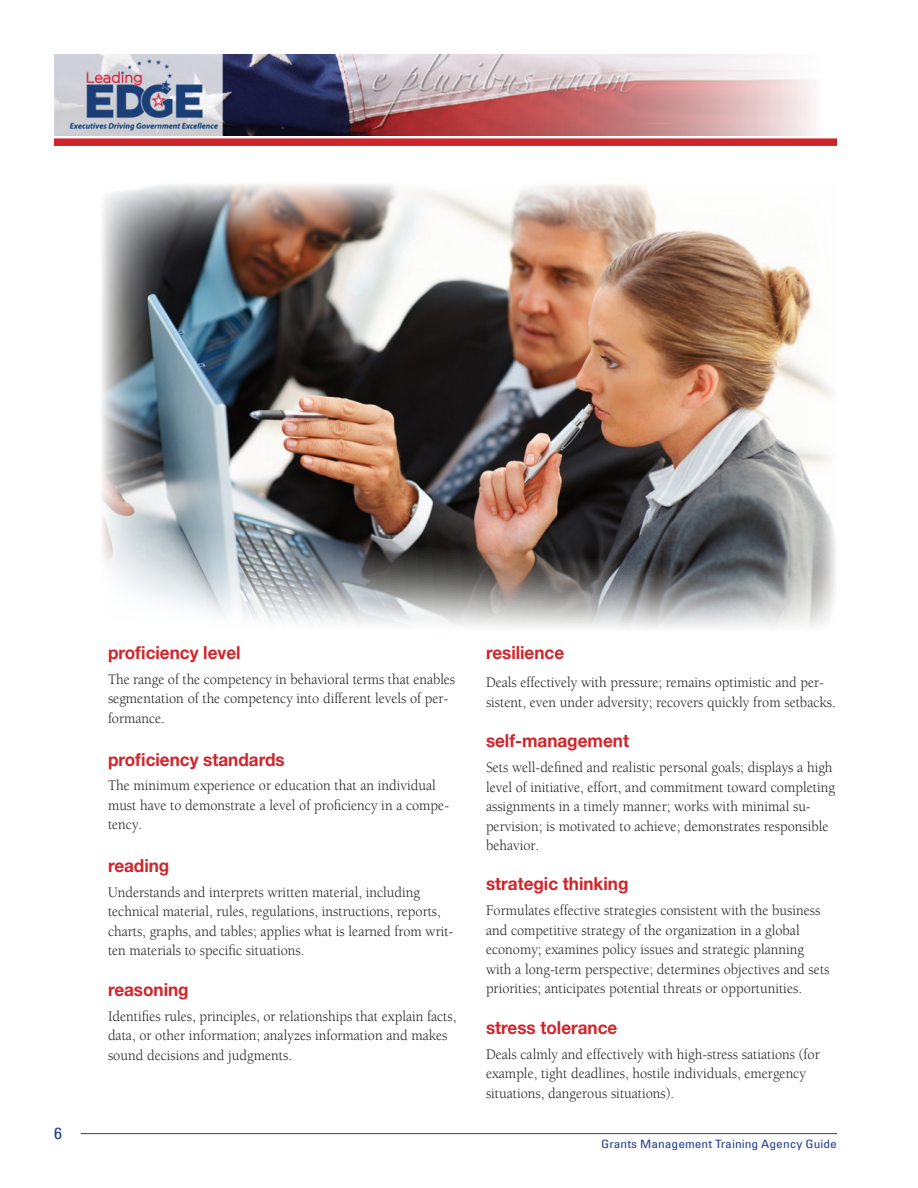
<style>
.page{position:relative;width:918px;height:1188px;background:#fff}
.page>*{position:absolute;margin:0;border:0;box-sizing:border-box;transform-origin:0 0}
.t1{font:700 18px "Helvetica Neue";color:#d1232a;scale:.95 1}
.t2{font:condensed 16.2px "Univers";color:#253f8e;scale:1.11 1}
.t3{font:15px/19.5px "Berkeley";color:#231f20;scale:.95 1}
.t4{font:condensed 11.55px "Univers";color:#253f8e;scale:1.18 1}
</style>
<div class="page">
<img style="left:54px;top:54px;width:762px;height:82px">
<hr style="left:81px;top:1133px;width:756px;height:1px;background:#253f8e">
<div style="left:54px;top:138px;width:783px;height:8px;background:#d1232a"></div>
<img style="left:101px;top:184px;width:735px;height:444px">
<p class="t2" style="left:54px;top:1123px;width:9px">6</p>
<h4 class="t1" style="left:108px;top:642px;width:141px">proficiency level</h4>
<p class="t3" style="left:108px;top:670px;width:367px">The range of the competency in behavioral terms that enables segmentation of the competency into different levels of per&shy;formance.</p>
<h4 class="t1" style="left:108px;top:748px;width:188px">proficiency standards</h4>
<p class="t3" style="left:108px;top:776px;width:361px">The minimum experience or education that an individual must have to demonstrate a level of proficiency in a compe&shy;tency.</p>
<h4 class="t1" style="left:108px;top:855px;width:66px">reading</h4>
<p class="t3" style="left:108px;top:883px;width:365px">Understands and interprets written material, including technical material, rules, regulations, instructions, reports, charts, graphs, and tables; applies what is learned from writ&shy;ten materials to specific situations.</p>
<h4 class="t1" style="left:108px;top:978px;width:86px">reasoning</h4>
<p class="t3" style="left:108px;top:1007px;width:368px">Identifies rules, principles, or relationships that explain facts, data, or other information; analyzes information and makes sound decisions and judgments.</p>
<h4 class="t1" style="left:486px;top:642px;width:84px">resilience</h4>
<p class="t3" style="left:486px;top:673px;width:370px">Deals effectively with pressure; remains optimistic and per&shy;sistent, even under adversity; recovers quickly from setbacks.</p>
<h4 class="t1" style="left:486px;top:730px;width:152px">self-management</h4>
<p class="t3" style="left:486px;top:758px;width:369px">Sets well-defined and realistic personal goals; displays a high level of initiative, effort, and commitment toward completing assignments in a timely manner; works with minimal su&shy;pervision; is motivated to achieve; demonstrates responsible behavior.</p>
<h4 class="t1" style="left:486px;top:873px;width:151px">strategic thinking</h4>
<p class="t3" style="left:486px;top:901px;width:363px">Formulates effective strategies consistent with the business and competitive strategy of the organization in a global economy; examines policy issues and strategic planning with a long-term perspective; determines objectives and sets priorities; anticipates potential threats or opportunities.</p>
<h4 class="t1" style="left:486px;top:1016px;width:140px">stress tolerance</h4>
<p class="t3" style="left:486px;top:1045px;width:353px">Deals calmly and effectively with high-stress satiations (for example, tight deadlines, hostile individuals, emergency situations, dangerous situations).</p>
<p class="t4" style="left:601px;top:1136px;width:201px">Grants Management Training Agency Guide</p>
</div>
